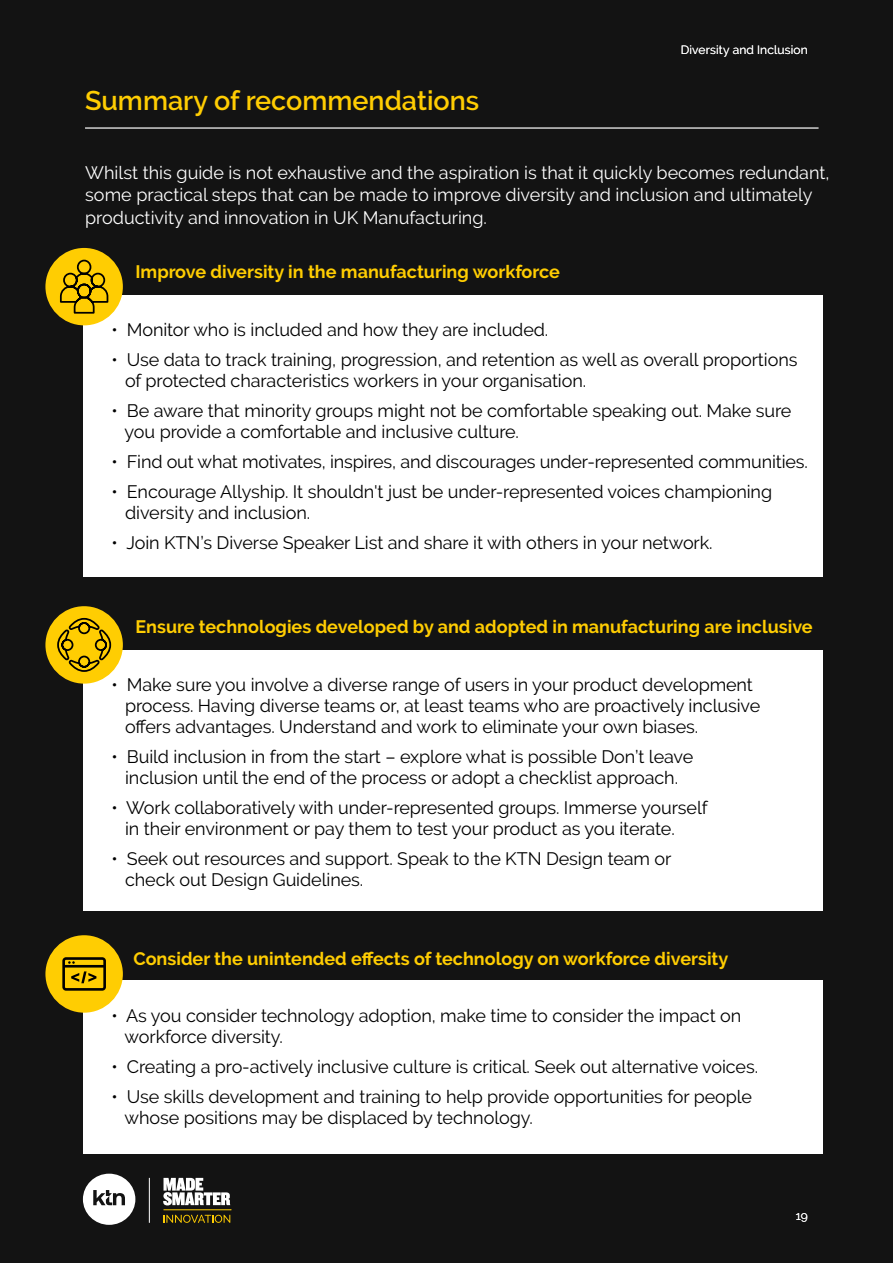
<style>
.page{position:relative;width:893px;height:1263px;background:#131313}
.page>*{position:absolute;margin:0;border:0;box-sizing:border-box;transform-origin:0 0}
.t1{font:600 27px "Raleway";color:#ffcd02}
.t2{font:18px/21px "Raleway";letter-spacing:-.005em;color:#000}
.t3{font:18px/22.5px "Raleway";color:#fff}
.t4{font:700 18px "Raleway";color:#ffcd02}
.t5{font:12px "Raleway";letter-spacing:.015em;color:#fff}
</style>
<div class="page">
<svg style="left:163px;top:1178px;width:68px;height:45px"></svg>
<svg style="left:83px;top:1174px;width:52px;height:51px"></svg>
<hr style="left:149px;top:1178px;width:1px;height:45px;background:#fff">
<hr style="left:85px;top:127px;width:734px;height:2px;background:#fff">
<div style="left:83px;top:296px;width:740px;height:281px;background:#fff"></div>
<div style="left:83px;top:651px;width:740px;height:260px;background:#fff"></div>
<div style="left:83px;top:980px;width:740px;height:173px;background:#fff"></div>
<div style="left:45px;top:248px;width:78px;height:77px;background:#ffcd02;border-radius:50%"></div>
<div style="left:45px;top:606px;width:78px;height:78px;background:#ffcd02;border-radius:50%"></div>
<div style="left:45px;top:935px;width:78px;height:78px;background:#ffcd02;border-radius:50%"></div>
<svg style="left:56px;top:617px;width:56px;height:56px"></svg>
<svg style="left:59px;top:259px;width:50px;height:55px"></svg>
<svg style="left:62px;top:957px;width:44px;height:34px"></svg>
<h1 class="t1" style="left:85px;top:85px;width:396px">Summary of recommendations</h1>
<p class="t5" style="left:681px;top:43px;width:129px">Diversity and Inclusion</p>
<p class="t3" style="left:85px;top:161px;width:746px">Whilst this guide is not exhaustive and the aspiration is that it quickly becomes redundant, some practical steps that can be made to improve diversity and inclusion and ultimately productivity and innovation in UK Manufacturing.</p>
<p class="t4" style="left:136px;top:261px;width:426px">Improve diversity in the manufacturing workforce</p>
<p class="t2" style="left:112px;top:319px;width:438px">• Monitor who is included and how they are included.</p>
<p class="t2" style="left:125px;top:349px;width:674px;text-indent:-14px">• Use data to track training, progression, and retention as well as overall proportions of protected characteristics workers in your organisation.</p>
<p class="t2" style="left:125px;top:400px;width:668px;text-indent:-13px">• Be aware that minority groups might not be comfortable speaking out. Make sure you provide a comfortable and inclusive culture.</p>
<p class="t2" style="left:112px;top:451px;width:698px">• Find out what motivates, inspires, and discourages under-represented communities.</p>
<p class="t2" style="left:125px;top:481px;width:648px;text-indent:-14px">• Encourage Allyship. It shouldn't just be under-represented voices championing diversity and inclusion.</p>
<p class="t2" style="left:112px;top:532px;width:603px">• Join KTN’s Diverse Speaker List and share it with others in your network.</p>
<p class="t4" style="left:136px;top:616px;width:679px">Ensure technologies developed by and adopted in manufacturing are inclusive</p>
<p class="t2" style="left:125px;top:674px;width:637px;text-indent:-14px">• Make sure you involve a diverse range of users in your product development process. Having diverse teams or, at least teams who are proactively inclusive offers advantages. Understand and work to eliminate your own biases.</p>
<p class="t2" style="left:112px;top:746px;width:583px;text-align:center">• Build inclusion in from the start – explore what is possible Don’t leave inclusion until the end of the process or adopt a checklist approach.</p>
<p class="t2" style="left:125px;top:797px;width:584px;text-indent:-14px">• Work collaboratively with under-represented groups. Immerse yourself in their environment or pay them to test your product as you iterate.</p>
<p class="t2" style="left:125px;top:848px;width:548px;text-indent:-14px">• Seek out resources and support. Speak to the KTN Design team or check out Design Guidelines.</p>
<p class="t4" style="left:133px;top:948px;width:597px">Consider the unintended effects of technology on workforce diversity</p>
<p class="t2" style="left:125px;top:1005px;width:618px;text-indent:-13px">• As you consider technology adoption, make time to consider the impact on workforce diversity.</p>
<p class="t2" style="left:112px;top:1056px;width:648px">• Creating a pro-actively inclusive culture is critical. Seek out alternative voices.</p>
<p class="t2" style="left:125px;top:1086px;width:629px;text-indent:-13px">• Use skills development and training to help provide opportunities for people whose positions may be displaced by technology.</p>
<p class="t5" style="left:796px;top:1209px;width:14px">19</p>
</div>
